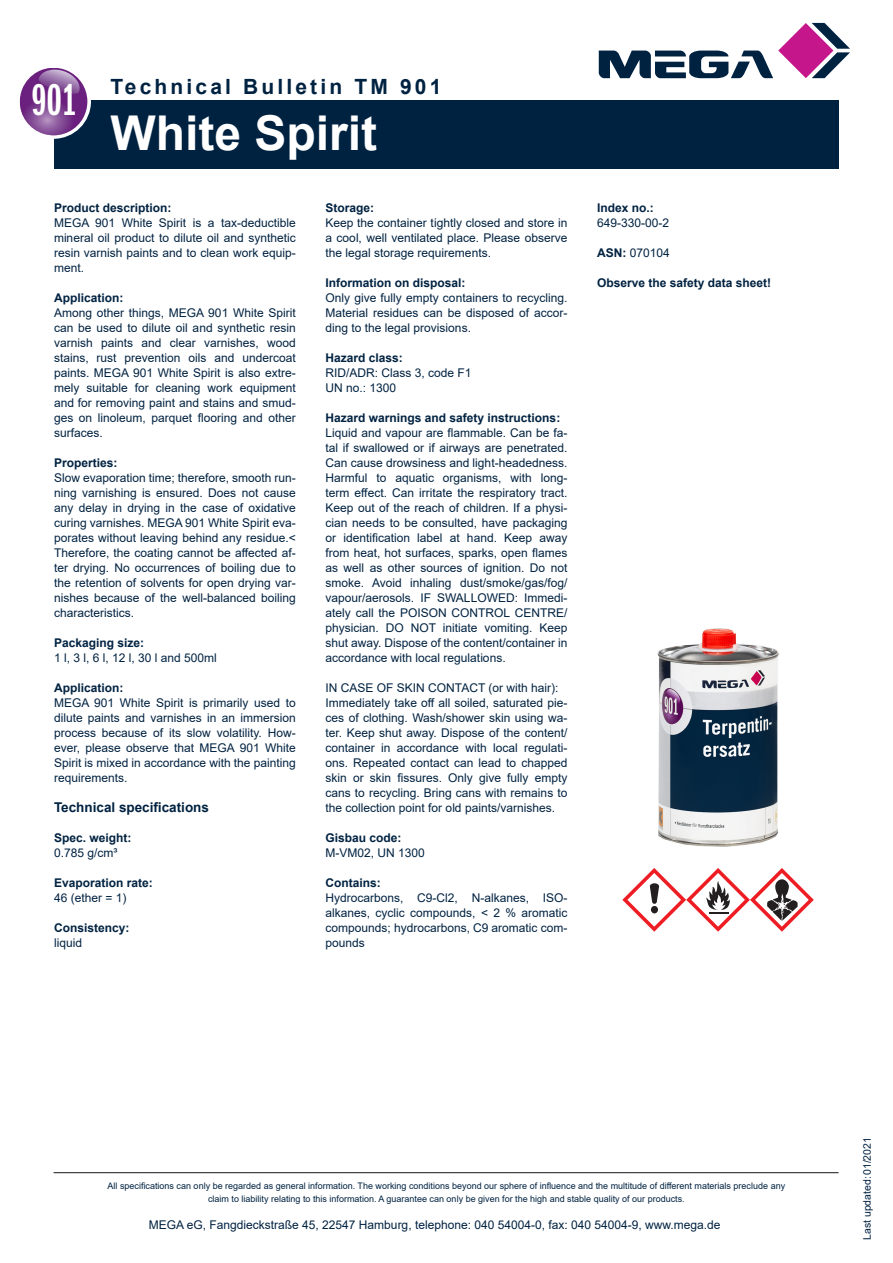
<style>
.page{position:relative;width:893px;height:1263px;background:#fff}
.page>*{position:absolute;margin:0;border:0;box-sizing:border-box;transform-origin:0 0}
.t1{font:700 48px "Arial";color:#fff}
.t2{font:46.2px "ITC Franklin Gothic Std Dm X Cp";color:#fff}
.t3{font:700 21px "Arial";letter-spacing:.15em;color:#002241}
.t4{font:700 13.5px "Arial";color:#002241}
.t5{font:12px/15px "Arial";color:#002241;text-align:justify}
.t6{font:700 12px "Arial";color:#002241}
.t7{font:10.5px "Arial";color:#002241}
.t8{font:9px/13.5px "Arial";color:#002241;text-align:center}
.s1{font-weight:700}
</style>
<div class="page">
<div style="left:54px;top:101px;width:784px;height:68px;background:#002241"></div>
<svg style="left:16px;top:64px;width:75px;height:75px"></svg>
<svg style="left:20px;top:68px;width:66px;height:67px"></svg>
<svg style="left:599px;top:23px;width:251px;height:55px"></svg>
<hr style="left:54px;top:1172px;width:784px;height:1px;background:#231f20">
<img style="left:657px;top:628px;width:123px;height:219px">
<svg style="left:622px;top:868px;width:192px;height:64px"></svg>
<h2 class="t2" style="left:32px;top:75px;width:46px">901</h2>
<p class="t3" style="left:111px;top:71px;width:332px">Technical Bulletin TM 901</p>
<p class="t1" style="left:111px;top:99px;width:268px">White Spirit</p>
<p class="t6" style="left:54px;top:199px;width:119px">Product description:</p>
<p class="t5" style="left:54px;top:215px;width:243px">MEGA 901 White Spirit is a tax-deductible mineral oil product to dilute oil and synthetic resin varnish paints and to clean work equip&shy;ment.</p>
<p class="t6" style="left:54px;top:289px;width:71px">Application:</p>
<p class="t5" style="left:54px;top:305px;width:243px">Among other things, MEGA 901 White Spirit can be used to dilute oil and synthetic resin varnish paints and clear varnishes, wood stains, rust prevention oils and undercoat paints. MEGA 901 White Spirit is also extre&shy;mely suitable for cleaning work equipment and for removing paint and stains and smud&shy;ges on linoleum, parquet flooring and other surfaces.</p>
<p class="t6" style="left:54px;top:454px;width:65px">Properties:</p>
<p class="t5" style="left:54px;top:470px;width:243px">Slow evaporation time; therefore, smooth run&shy;ning varnishing is ensured. Does not cause any delay in drying in the case of oxidative curing varnishes. MEGA 901 White Spirit eva&shy;porates without leaving behind any residue.&lt; Therefore, the coating cannot be affected af&shy;ter drying. No occurrences of boiling due to the retention of solvents for open drying var&shy;nishes because of the well-balanced boiling characteristics.</p>
<p class="t6" style="left:54px;top:634px;width:92px">Packaging size:</p>
<p class="t5" style="left:54px;top:650px;width:164px">1 l, 3 l, 6 l, 12 l, 30 l and 500ml</p>
<p class="t6" style="left:54px;top:679px;width:71px">Application:</p>
<p class="t5" style="left:54px;top:695px;width:243px">MEGA 901 White Spirit is primarily used to dilute paints and varnishes in an immersion process because of its slow volatility. How&shy;ever, please observe that MEGA 901 White Spirit is mixed in accordance with the painting requirements.</p>
<p class="t4" style="left:54px;top:797px;width:157px">Technical specifications</p>
<p class="t6" style="left:54px;top:829px;width:79px">Spec. weight:</p>
<p class="t5" style="left:54px;top:845px;width:65px">0.785 g/cm³</p>
<p class="t6" style="left:54px;top:874px;width:100px">Evaporation rate:</p>
<p class="t5" style="left:54px;top:890px;width:74px">46 (ether = 1)</p>
<p class="t6" style="left:54px;top:919px;width:77px">Consistency:</p>
<p class="t5" style="left:54px;top:935px;width:30px">liquid</p>
<p class="t6" style="left:326px;top:199px;width:50px">Storage:</p>
<p class="t5" style="left:326px;top:215px;width:243px">Keep the container tightly closed and store in a cool, well ventilated place. Please observe the legal storage requirements.</p>
<p class="t6" style="left:326px;top:274px;width:142px">Information on disposal:</p>
<p class="t5" style="left:326px;top:290px;width:243px">Only give fully empty containers to recycling.<br>Material residues can be disposed of accor&shy;ding to the legal provisions.</p>
<p class="t6" style="left:326px;top:349px;width:79px">Hazard class:</p>
<p class="t5" style="left:326px;top:365px;width:148px">RID/ADR: Class 3, code F1</p>
<p class="t5" style="left:326px;top:380px;width:72px">UN no.: 1300</p>
<p class="t6" style="left:326px;top:409px;width:236px">Hazard warnings and safety instructions:</p>
<p class="t5" style="left:326px;top:425px;width:243px">Liquid and vapour are flammable. Can be fa&shy;tal if swallowed or if airways are penetrated.<br>Can cause drowsiness and light-headedness.<br>Harmful to aquatic organisms, with long&shy;term effect. Can irritate the respiratory tract.<br>Keep out of the reach of children. If a physi&shy;cian needs to be consulted, have packaging or identification label at hand. Keep away from heat, hot surfaces, sparks, open flames as well as other sources of ignition. Do not smoke. Avoid inhaling dust/smoke/gas/fog/ vapour/aerosols. IF SWALLOWED: Immedi&shy;ately call the POISON CONTROL CENTRE/ physician. DO NOT initiate vomiting. Keep shut away. Dispose of the content/container in accordance with local regulations.</p>
<p class="t5" style="left:326px;top:680px;width:234px">IN CASE OF SKIN CONTACT (or with hair):</p>
<p class="t5" style="left:326px;top:695px;width:243px">Immediately take off all soiled, saturated pie&shy;ces of clothing. Wash/shower skin using wa&shy;ter. Keep shut away. Dispose of the content/ container in accordance with local regulati&shy;ons. Repeated contact can lead to chapped skin or skin fissures. Only give fully empty cans to recycling. Bring cans with remains to the collection point for old paints/varnishes.</p>
<p class="t6" style="left:326px;top:829px;width:78px">Gisbau code:</p>
<p class="t5" style="left:326px;top:845px;width:101px">M-VM02, UN 1300</p>
<p class="t6" style="left:326px;top:874px;width:57px">Contains:</p>
<p class="t5" style="left:326px;top:890px;width:243px">Hydrocarbons, C9-Cl2, N-alkanes, ISO&shy;alkanes, cyclic compounds, &lt; 2 % aromatic compounds; hydrocarbons, C9 aromatic com&shy;pounds</p>
<p class="t6" style="left:597px;top:199px;width:58px">Index no.:</p>
<p class="t5" style="left:597px;top:215px;width:74px">649-330-00-2</p>
<p class="t5" style="left:597px;top:245px;width:74px"><span class="s1">ASN:</span> 070104</p>
<p class="t6" style="left:597px;top:274px;width:176px">Observe the safety data sheet!</p>
<p class="t8" style="left:108px;top:1179px;width:679px">All specifications can only be regarded as general information. The working conditions beyond our sphere of influence and the multitude of different materials preclude any claim to liability relating to this information. A guarantee can only be given for the high and stable quality of our products.</p>
<p class="t5" style="left:149px;top:1217px;width:573px">MEGA eG, Fangdieckstraße 45, 22547 Hamburg, telephone: 040 54004-0, fax: 040 54004-9, www.mega.de</p>
<p class="t7" style="left:860px;top:1240px;width:104px;rotate:-90deg">Last updated:01/2021</p>
</div>
